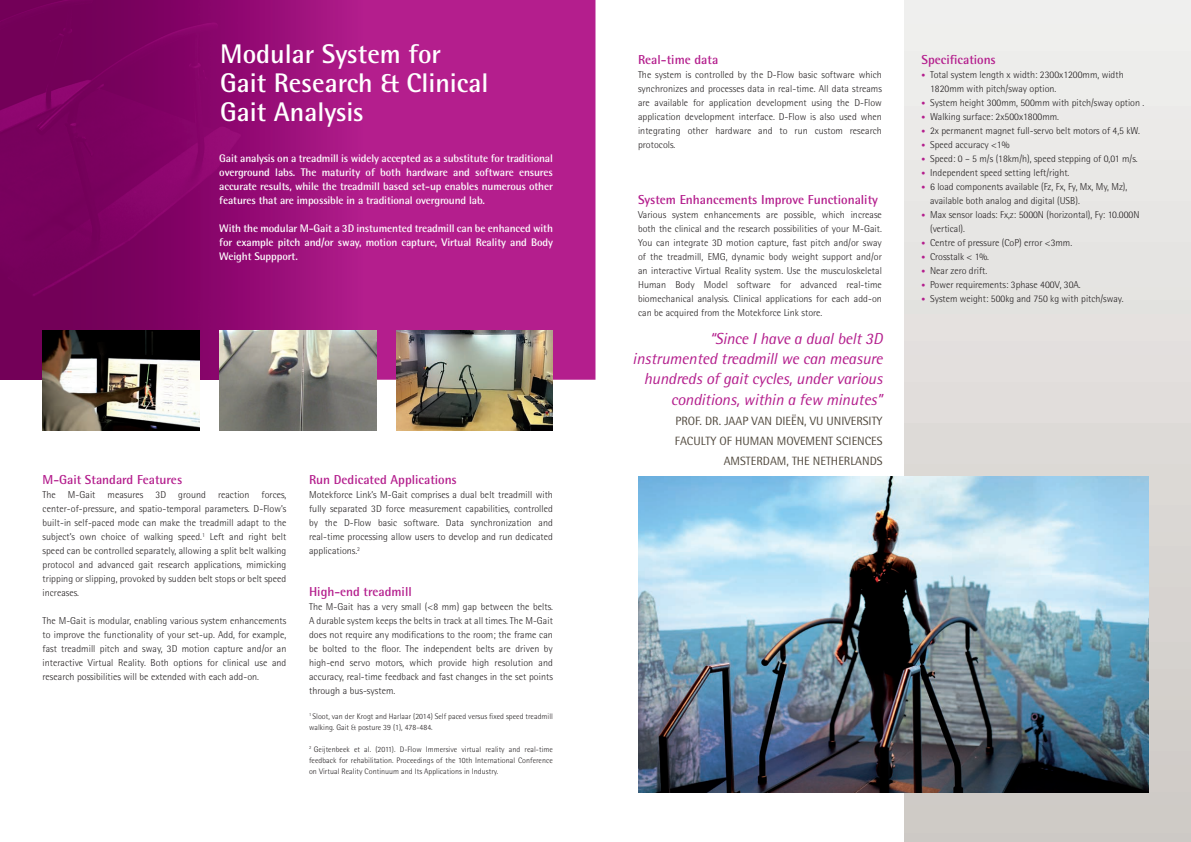
<style>
.page{position:relative;width:1191px;height:842px;background:#fff}
.page>*{position:absolute;margin:0;border:0;box-sizing:border-box;transform-origin:0 0}
.t1{font:700 27px/29px "Rotis Semi Sans";color:#fff}
.t2{font:italic 16px/20.3px "Rotis Semi Sans";letter-spacing:-.01em;color:#b41e8d;text-align:right}
.t3{font:700 13px "Rotis Semi Sans";color:#b41e8d}
.t4{font:12px/20px "Rotis Semi Sans";color:#524a3f;text-align:right}
.t5{font:700 11px/14px "Rotis Semi Sans";letter-spacing:-.01em;color:#fff;text-align:justify}
.t6{font:300 10px/14px "Rotis Semi Sans";color:#231f20;text-align:justify}
.t7{font:300 8px/11px "Rotis Semi Sans";letter-spacing:.005em;color:#231f20}
.s1{font-size:8px;color:#b41e8d}
</style>
<div class="page">
<div style="left:904px;top:0;width:287px;height:842px;background:linear-gradient(to bottom,#f2f2f0,#c8c5c1)"></div>
<div style="left:363px;top:0;width:232px;height:380px;background:#b41e8d"></div>
<img style="left:0;top:0;width:363px;height:380px">
<img style="left:43px;top:330px;width:156px;height:100px">
<img style="left:219px;top:330px;width:157px;height:100px">
<img style="left:396px;top:330px;width:157px;height:100px">
<img style="left:638px;top:476px;width:510px;height:316px">
<h1 class="t1" style="left:220px;top:39px;width:270px">Modular System for<br>Gait Research &amp; Clinical<br>Gait Analysis</h1>
<h3 class="t3" style="left:638px;top:52px;width:82px">Real-time data</h3>
<p class="t6" style="left:638px;top:68px;width:245px">The system is controlled by the D-Flow basic software which synchronizes and processes data in real-time. All data streams are available for application development using the D-Flow application development interface. D-Flow is also used when integrating other hardware and to run custom research protocols.</p>
<p class="t5" style="left:219px;top:151px;width:335px">Gait analysis on a treadmill is widely accepted as a substitute for traditional overground labs. The maturity of both hardware and software ensures accurate results, while the treadmill based set-up enables numerous other features that are impossible in a traditional overground lab.</p>
<p class="t5" style="left:219px;top:221px;width:335px">With the modular M-Gait a 3D instumented treadmill can be enhanced with for example pitch and/or sway, motion capture, Virtual Reality and Body Weight Suppport.</p>
<h3 class="t3" style="left:43px;top:472px;width:141px">M-Gait Standard Features</h3>
<p class="t6" style="left:43px;top:488px;width:245px">The M-Gait measures 3D ground reaction forces, center-of-pressure, and spatio-temporal parameters. D-Flow’s built-in self-paced mode can make the treadmill adapt to the subject’s own choice of walking speed.<sup>1</sup> Left and right belt speed can be controlled separately, allowing a split belt walking protocol and advanced gait research applications, mimicking tripping or slipping, provoked by sudden belt stops or belt speed increases.</p>
<p class="t6" style="left:43px;top:614px;width:245px">The M-Gait is modular, enabling various system enhancements to improve the functionality of your set-up. Add, for example, fast treadmill pitch and sway, 3D motion capture and/or an interactive Virtual Reality. Both options for clinical use and research possibilities will be extended with each add-on.</p>
<h3 class="t3" style="left:309px;top:472px;width:149px">Run Dedicated Applications</h3>
<p class="t6" style="left:309px;top:488px;width:245px">Motekforce Link’s M-Gait comprises a dual belt treadmill with fully separated 3D force measurement capabilities, controlled by the D-Flow basic software. Data synchronization and real-time processing allow users to develop and run dedicated applications.<sup>2</sup></p>
<h3 class="t3" style="left:309px;top:584px;width:104px">High-end treadmill</h3>
<p class="t6" style="left:309px;top:600px;width:245px">The M-Gait has a very small (&lt;8 mm) gap between the belts.<br>A durable system keeps the belts in track at all times. The M-Gait does not require any modifications to the room; the frame can be bolted to the floor. The independent belts are driven by high-end servo motors, which provide high resolution and accuracy, real-time feedback and fast changes in the set points through a bus-system.</p>
<p class="t7" style="left:309px;top:711px;width:245px"><sup>1</sup> Sloot, van der Krogt and Harlaar (2014) Self paced versus fixed speed treadmill walking. Gait &amp; posture 39 (1), 478-484.</p>
<p class="t7" style="left:309px;top:744px;width:245px;text-align:justify"><sup>2</sup> Geijtenbeek et al. (2011). D-Flow Immersive virtual reality and real-time feedback for rehabilitation. Proceedings of the 10th International Conference on Virtual Reality Continuum and Its Applications in Industry.</p>
<h3 class="t3" style="left:638px;top:192px;width:241px">System Enhancements Improve Functionality</h3>
<p class="t6" style="left:638px;top:208px;width:245px">Various system enhancements are possible, which increase both the clinical and the research possibilities of your M-Gait.<br>You can integrate 3D motion capture, fast pitch and/or sway of the treadmill, EMG, dynamic body weight support and/or an interactive Virtual Reality system. Use the musculoskeletal Human Body Model software for advanced real-time biomechanical analysis. Clinical applications for each add-on can be acquired from the Motekforce Link store.</p>
<h2 class="t2" style="left:632px;top:328px;width:251px">“Since I have a dual belt 3D instrumented treadmill we can measure hundreds of gait cycles, under various conditions, within a few minutes”</h2>
<p class="t4" style="left:675px;top:411px;width:209px">PROF. DR. JAAP VAN DIEËN, VU UNIVERSITY<br>FACULTY OF HUMAN MOVEMENT SCIENCES<br>AMSTERDAM, THE NETHERLANDS</p>
<h3 class="t3" style="left:921px;top:52px;width:76px">Specifications</h3>
<p class="t6" style="left:930px;top:68px;width:195px;text-indent:-9px"><span class="s1">•</span> Total system length x width: 2300x1200mm, width<br>1820mm with pitch/sway option.</p>
<p class="t6" style="left:921px;top:96px;width:224px"><span class="s1">•</span> System height 300mm, 500mm with pitch/sway option .</p>
<p class="t6" style="left:921px;top:110px;width:139px"><span class="s1">•</span> Walking surface: 2x500x1800mm.</p>
<p class="t6" style="left:921px;top:124px;width:220px"><span class="s1">•</span> 2x permanent magnet full-servo belt motors of 4,5 kW.</p>
<p class="t6" style="left:921px;top:138px;width:89px"><span class="s1">•</span> Speed accuracy &lt;1%</p>
<p class="t6" style="left:921px;top:152px;width:217px"><span class="s1">•</span> Speed: 0 – 5 m/s (18km/h), speed stepping of 0,01 m/s.</p>
<p class="t6" style="left:921px;top:166px;width:149px"><span class="s1">•</span> Independent speed setting left/right.</p>
<p class="t6" style="left:930px;top:180px;width:199px;text-indent:-9px"><span class="s1">•</span> 6 load components available (Fz, Fx, Fy, Mx, My, Mz), available both analog and digital (USB).</p>
<p class="t6" style="left:930px;top:208px;width:211px;text-indent:-9px"><span class="s1">•</span> Max sensor loads: Fx,z: 5000N (horizontal), Fy: 10.000N (vertical).</p>
<p class="t6" style="left:921px;top:236px;width:152px"><span class="s1">•</span> Centre of pressure (CoP) error &lt;3mm.</p>
<p class="t6" style="left:921px;top:250px;width:69px"><span class="s1">•</span> Crosstalk &lt; 1%.</p>
<p class="t6" style="left:921px;top:264px;width:67px"><span class="s1">•</span> Near zero drift.</p>
<p class="t6" style="left:921px;top:278px;width:161px"><span class="s1">•</span> Power requirements: 3phase 400V, 30A.</p>
<p class="t6" style="left:921px;top:292px;width:203px"><span class="s1">•</span> System weight: 500kg and 750 kg with pitch/sway.</p>
</div>
